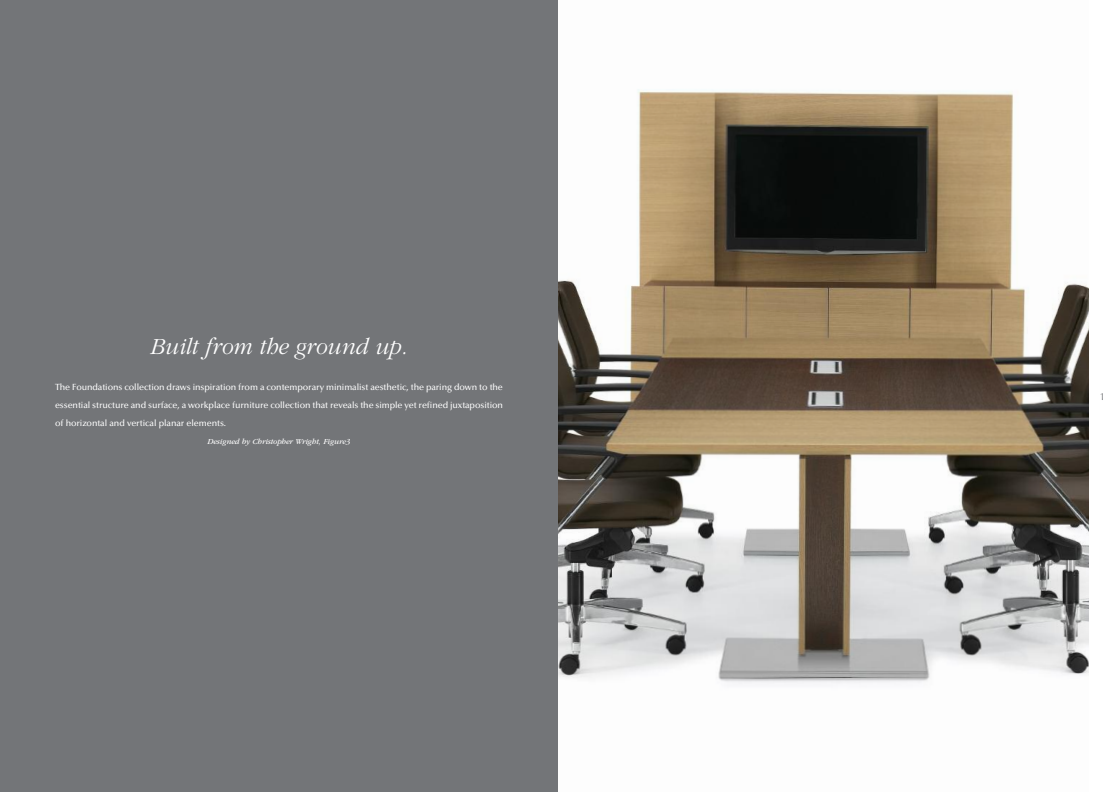
<style>
.page{position:relative;width:1116px;height:792px;background:#fff}
.page>*{position:absolute;margin:0;border:0;box-sizing:border-box;transform-origin:0 0}
.t1{font:italic 300 24px "ITC Garamond Std";letter-spacing:-.005em;color:#fff}
.t2{font:10px "Optima LT Std";color:#737578}
.t3{font:500 9px/18px "Optima LT Std";letter-spacing:-.01em;color:#fff;text-align:justify}
.t4{font:italic 8px "ITC Garamond Std";letter-spacing:-.01em;color:#fff}
</style>
<div class="page">
<div style="left:0;top:0;width:558px;height:792px;background:#737578"></div>
<img style="left:558px;top:89px;width:531px;height:595px">
<h1 class="t1" style="left:151px;top:337px;width:258px">Builtfrom the ground up.</h1>
<p class="t3" style="left:55px;top:379px;width:450px">The Foundations collection draws inspiration from a contemporary minimalist aesthetic, the paring down to the essential structure and surface, a workplace furniture collection that reveals the simple yet refined juxtaposition of horizontal and vertical planar elements.</p>
<p class="t4" style="left:208px;top:438px;width:144px">Designed by Christopher Wright, Figure3</p>
<p class="t2" style="left:1100px;top:392px;width:7px">1</p>
</div>
